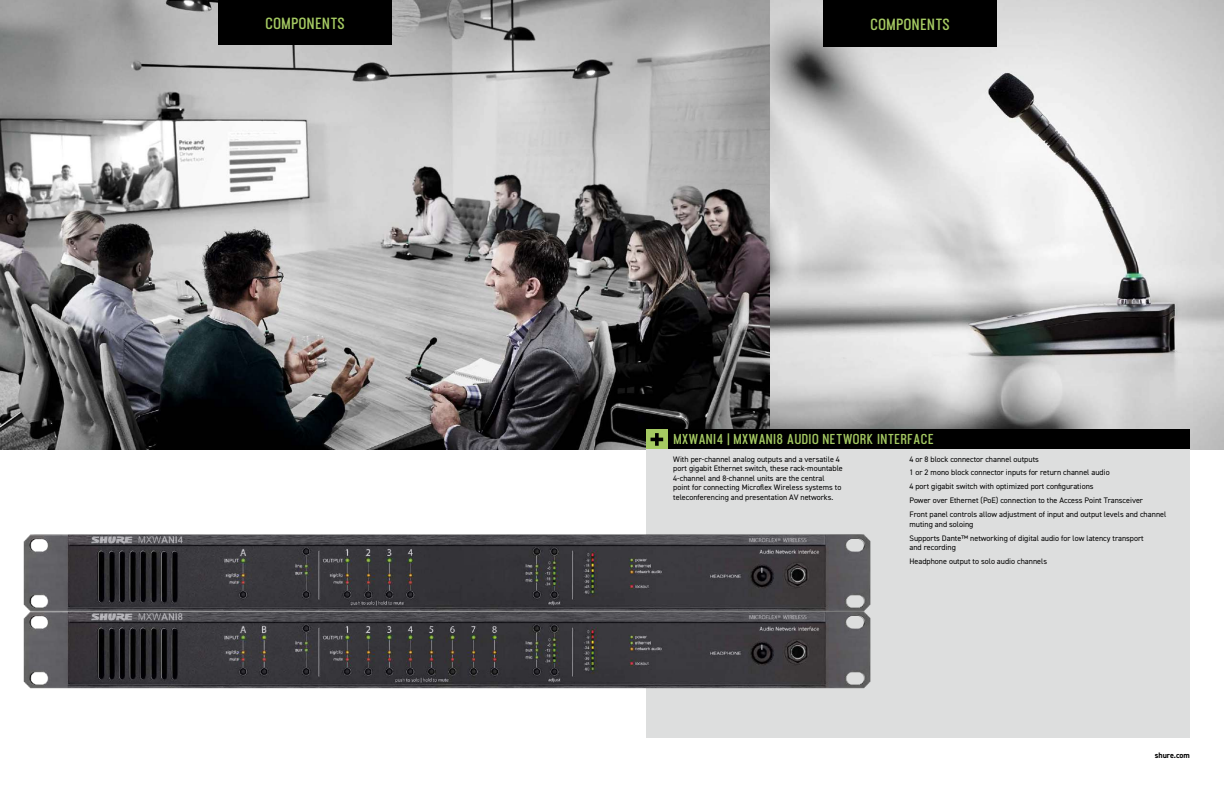
<style>
.page{position:relative;width:1224px;height:792px;background:#fff}
.page>*{position:absolute;margin:0;border:0;box-sizing:border-box;transform-origin:0 0}
.t1{font:700 14.3px "Ostrich Proper";color:#a5ca62}
.t2{font:700 12.7px "Ostrich Proper";color:#a5ca62}
.t3{font:8px/13.9px "DIN2014";color:#000}
.t4{font:700 8px "DIN2014";color:#000}
</style>
<div class="page">
<img style="left:769px;top:0;width:455px;height:449px">
<img style="left:0;top:0;width:769px;height:450px">
<div style="left:646px;top:430px;width:544px;height:308px;background:#dddede"></div>
<div style="left:218px;top:0;width:174px;height:44px;background:#000"></div>
<div style="left:823px;top:0;width:174px;height:46px;background:#000"></div>
<img style="left:23px;top:534px;width:848px;height:33px">
<img style="left:23px;top:567px;width:848px;height:122px">
<div style="left:667px;top:430px;width:523px;height:19px;background:#000"></div>
<div style="left:646px;top:430px;width:22px;height:19px;background:#a5ca62"></div>
<svg style="left:651px;top:433px;width:12px;height:13px"></svg>
<h1 class="t1" style="left:265px;top:14px;width:81px">COMPONENTS</h1>
<h1 class="t1" style="left:870px;top:15px;width:81px">COMPONENTS</h1>
<h2 class="t2" style="left:674px;top:431px;width:262px">MXWANI4 | MXWANI8 AUDIO NETWORK INTERFACE</h2>
<p class="t3" style="left:909px;top:452px;width:258px">4 or 8 block connector channel outputs<br>1 or 2 mono block connector inputs for return channel audio<br>4 port gigabit switch with optimized port configurations<br>Power over Ethernet (PoE) connection to the Access Point Transceiver<br>Front panel controls allow adjustment of input and output levels and channel</p>
<p class="t3" style="left:909px;top:517px;width:236px">muting and soloing<br>Supports Dante™ networking of digital audio for low latency transport</p>
<p class="t3" style="left:909px;top:540px;width:139px">and recording<br>Headphone output to solo audio channels</p>
<p class="t3" style="left:673px;top:454px;width:171px;line-height:9.6px">With per-channel analog outputs and a versatile 4 port gigabit Ethernet switch, these rack-mountable 4-channel and 8-channel units are the central point for connecting Microflex Wireless systems to teleconferencing and presentation AV networks.</p>
<p class="t4" style="left:1155px;top:750px;width:37px">shure.com</p>
</div>
